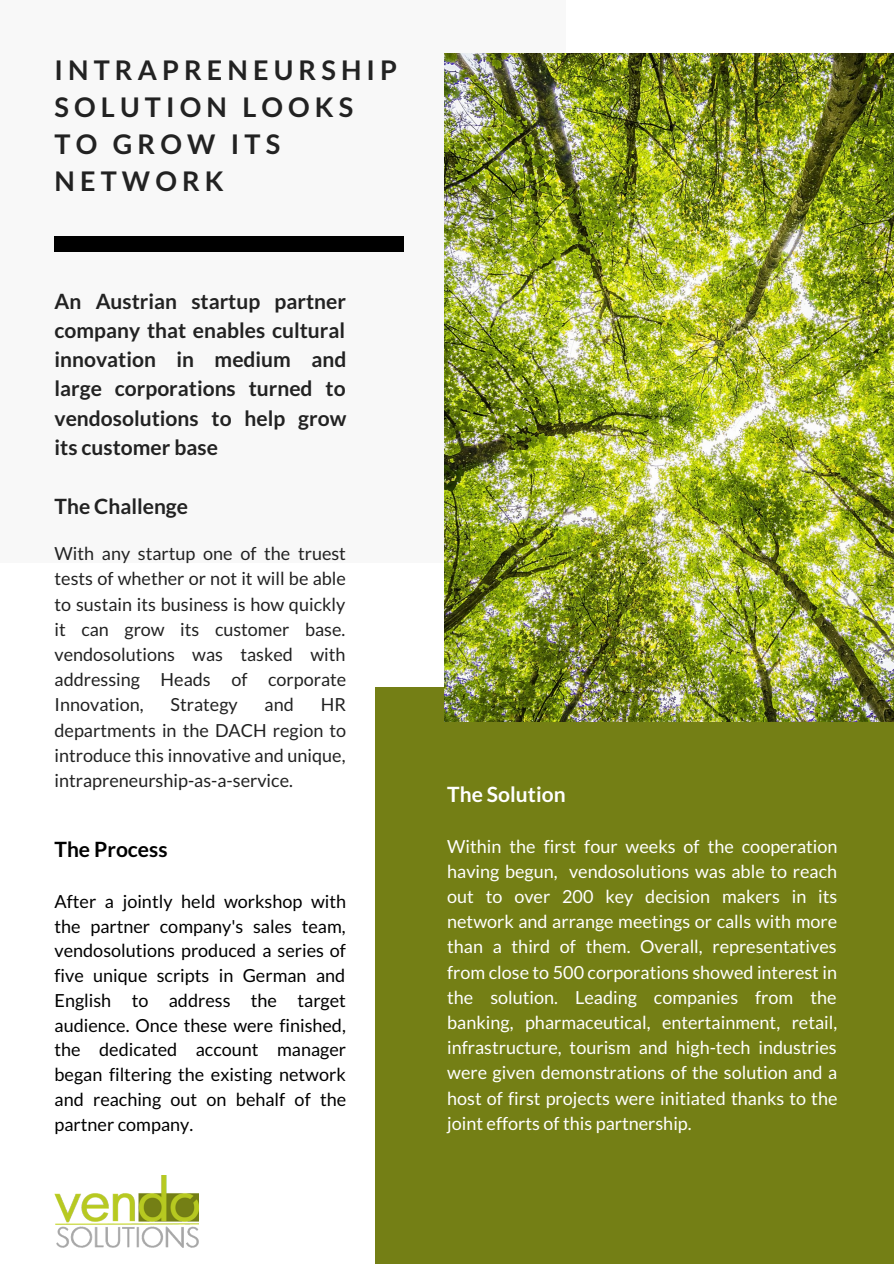
<style>
.page{position:relative;width:894px;height:1264px;background:#fff}
.page>*{position:absolute;margin:0;border:0;box-sizing:border-box;transform-origin:0 0}
.t1{font:700 27px/37.2px "Lato";letter-spacing:.19em;color:#222}
.t2{font:700 21px/29.2px "Lato";color:#222;text-align:justify}
.t3{font:700 21px "Lato";color:#fff}
.t4{font:700 21px "Lato";color:#000}
.t5{font:18px/25.2px "Lato";color:#fff;text-align:justify}
.t6{font:18px/25.2px "Lato";color:#222;text-align:justify}
.t7{font:18px/24.8px "Lato";color:#000;text-align:justify}
</style>
<div class="page">
<div style="left:0;top:0;width:565px;height:563px;background:#f8f8f8"></div>
<div style="left:375px;top:687px;width:518px;height:576px;background:#747f15"></div>
<img style="left:445px;top:54px;width:448px;height:667px">
<div style="left:54px;top:236px;width:350px;height:15px;background:#000"></div>
<img style="left:54px;top:1175px;width:145px;height:72px">
<h1 class="t1" style="left:54px;top:50px;width:344px">INTRAPRENEURSHIP<br>SOLUTION LOOKS<br>TO GROW ITS<br>NETWORK</h1>
<p class="t2" style="left:54px;top:286px;width:293px">An Austrian startup partner company that enables cultural innovation in medium and large corporations turned to vendosolutions to help grow its customer base</p>
<p class="t2" style="left:54px;top:491px;width:135px">The Challenge</p>
<p class="t6" style="left:54px;top:540px;width:293px">With any startup one of the truest tests of whether or not it will be able to sustain its business is how quickly it can grow its customer base. vendosolutions was tasked with addressing Heads of corporate Innovation,</p>
<p class="t6" style="left:170px;top:692px;width:69px">Strategy</p>
<p class="t6" style="left:264px;top:692px;width:31px">and</p>
<p class="t6" style="left:54px;top:692px;width:293px;text-indent:266px">HR departments in the DACH region to introduce this innovative and unique, intrapreneurship-as-a-service.</p>
<p class="t4" style="left:54px;top:836px;width:114px">The Process</p>
<p class="t7" style="left:54px;top:888px;width:293px">After a jointly held workshop with the partner company's sales team, vendosolutions produced a series of five unique scripts in German and English to address the target audience. Once these were finished, the dedicated account manager began filtering the existing network and reaching out on behalf of the partner company.</p>
<p class="t3" style="left:447px;top:781px;width:120px">The Solution</p>
<p class="t5" style="left:447px;top:833px;width:391px">Within the first four weeks of the cooperation having begun, vendosolutions was able to reach out to over 200 key decision makers in its network and arrange meetings or calls with more than a third of them. Overall, representatives from close to 500 corporations showed interest in the solution. Leading companies from the banking, pharmaceutical, entertainment, retail, infrastructure, tourism and high-tech industries were given demonstrations of the solution and a host of first projects were initiated thanks to the joint efforts of this partnership.</p>
</div>
